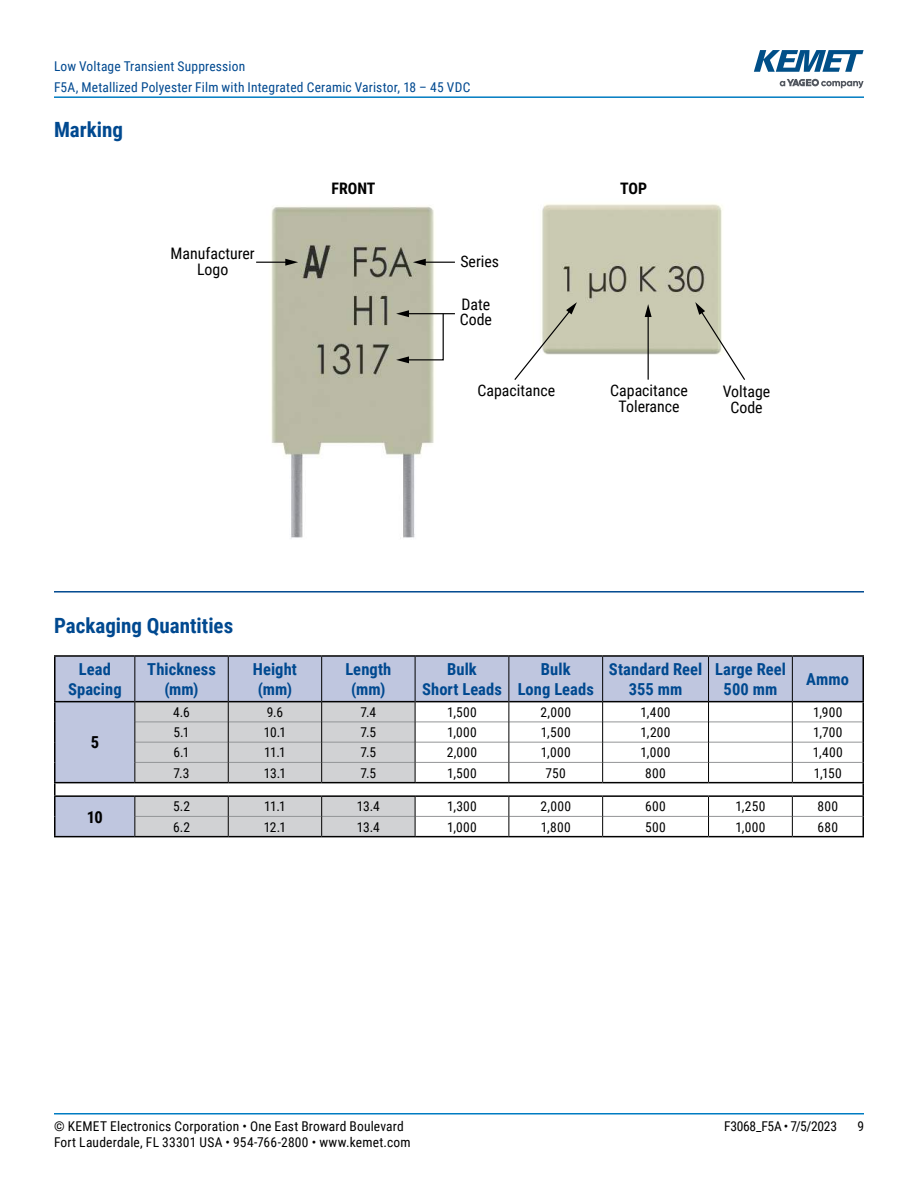
<style>
.page{position:relative;width:918px;height:1188px;background:#fff}
.page>*{position:absolute;margin:0;border:0;box-sizing:border-box;transform-origin:0 0}
.t1{font:700 21px "Roboto Condensed";color:#004990}
.t2{font:700 16.5px/19.8px "Roboto Condensed";letter-spacing:.005em;color:#004990;text-align:center}
.t3{font:700 16.5px "Roboto Condensed";color:#000}
.t4{font:15.9px/15.9px "Roboto Condensed";color:#000;text-align:center}
.t5{font:700 15.9px "Roboto Condensed";color:#000}
.t6{font:13.5px/16.2px "Roboto Condensed";letter-spacing:.015em;color:#000}
.t7{font:13.5px/21px "Roboto Condensed";letter-spacing:.01em;color:#004990}
.t8{font:13.5px "Roboto Condensed";letter-spacing:-.02em;color:#000}
</style>
<div class="page">
<hr style="left:54px;top:1113px;width:810px;height:2px;background:#007cc2">
<hr style="left:54px;top:96px;width:810px;height:2px;background:#007cc2">
<svg style="left:780px;top:79px;width:84px;height:9px"></svg>
<svg style="left:754px;top:50px;width:110px;height:22px"></svg>
<hr style="left:54px;top:591px;width:810px;height:2px;background:#004990">
<img style="left:256px;top:206px;width:199px;height:333px">
<img style="left:542px;top:204px;width:181px;height:176px">
<svg style="left:514px;top:302px;width:63px;height:78px"></svg>
<svg style="left:695px;top:302px;width:50px;height:78px"></svg>
<hr style="left:648px;top:315px;width:1px;height:65px;background:#000">
<svg style="left:645px;top:304px;width:7px;height:13px"></svg>
<hr style="left:423px;top:262px;width:32px;height:1px;background:#000">
<svg style="left:413px;top:259px;width:13px;height:7px"></svg>
<hr style="left:256px;top:262px;width:32px;height:1px;background:#000">
<svg style="left:285px;top:259px;width:13px;height:7px"></svg>
<hr style="left:407px;top:313px;width:48px;height:1px;background:#000">
<svg style="left:396px;top:310px;width:48px;height:53px"></svg>
<hr style="left:54px;top:655px;width:81px;height:2px;background:#000">
<hr style="left:135px;top:655px;width:93px;height:2px;background:#000">
<hr style="left:228px;top:655px;width:94px;height:2px;background:#000">
<hr style="left:322px;top:655px;width:93px;height:2px;background:#000">
<hr style="left:415px;top:655px;width:94px;height:2px;background:#000">
<hr style="left:509px;top:655px;width:94px;height:2px;background:#000">
<hr style="left:603px;top:655px;width:106px;height:2px;background:#000">
<hr style="left:709px;top:655px;width:83px;height:2px;background:#000">
<hr style="left:792px;top:655px;width:72px;height:2px;background:#000">
<svg style="left:54px;top:656px;width:810px;height:181px"></svg>
<hr style="left:54px;top:795px;width:81px;height:2px;background:#000">
<hr style="left:135px;top:795px;width:93px;height:2px;background:#000">
<hr style="left:228px;top:795px;width:94px;height:2px;background:#000">
<hr style="left:322px;top:795px;width:93px;height:2px;background:#000">
<hr style="left:415px;top:795px;width:94px;height:2px;background:#000">
<hr style="left:509px;top:795px;width:94px;height:2px;background:#000">
<hr style="left:603px;top:795px;width:106px;height:2px;background:#000">
<hr style="left:709px;top:795px;width:83px;height:2px;background:#000">
<hr style="left:792px;top:795px;width:72px;height:2px;background:#000">
<p class="t7" style="left:54px;top:57px;width:418px">Low Voltage Transient Suppression<br>F5A, Metallized Polyester Film with Integrated Ceramic Varistor, 18 – 45 VDC</p>
<h1 class="t1" style="left:54px;top:121px;width:71px">Marking</h1>
<p class="t4" style="left:171px;top:247px;width:86px">Manufacturer<br>Logo</p>
<p class="t5" style="left:332px;top:179px;width:46px">FRONT</p>
<p class="t5" style="left:620px;top:179px;width:28px">TOP</p>
<p class="t4" style="left:460px;top:255px;width:40px">Series</p>
<p class="t4" style="left:460px;top:297px;width:34px;text-align:left">Date<br>Code</p>
<p class="t4" style="left:477px;top:384px;width:79px">Capacitance</p>
<p class="t4" style="left:610px;top:384px;width:79px">Capacitance<br>Tolerance</p>
<p class="t4" style="left:723px;top:385px;width:49px">Voltage<br>Code</p>
<h1 class="t1" style="left:54px;top:616px;width:181px">Packaging Quantities</h1>
<p class="t2" style="left:68px;top:661px;width:55px">Lead<br>Spacing</p>
<p class="t2" style="left:147px;top:661px;width:70px">Thickness (mm)</p>
<p class="t2" style="left:253px;top:661px;width:46px">Height (mm)</p>
<p class="t2" style="left:345px;top:661px;width:48px">Length (mm)</p>
<p class="t2" style="left:422px;top:661px;width:81px">Bulk<br>Short Leads</p>
<p class="t2" style="left:518px;top:661px;width:78px">Bulk<br>Long Leads</p>
<p class="t2" style="left:609px;top:661px;width:95px">Standard Reel<br>355 mm</p>
<p class="t2" style="left:715px;top:661px;width:72px">Large Reel<br>500 mm</p>
<p class="t2" style="left:806px;top:670px;width:44px">Ammo</p>
<p class="t3" style="left:91px;top:735px;width:10px">5</p>
<p class="t6" style="left:173px;top:705px;width:18px">4.6</p>
<p class="t6" style="left:267px;top:705px;width:18px">9.6</p>
<p class="t6" style="left:360px;top:705px;width:17px">7.4</p>
<p class="t6" style="left:447px;top:705px;width:31px">1,500</p>
<p class="t6" style="left:540px;top:705px;width:32px">2,000</p>
<p class="t6" style="left:641px;top:705px;width:32px">1,400</p>
<p class="t6" style="left:813px;top:705px;width:31px">1,900</p>
<p class="t6" style="left:174px;top:725px;width:18px">5.1</p>
<p class="t6" style="left:264px;top:725px;width:24px">10.1</p>
<p class="t6" style="left:361px;top:725px;width:17px">7.5</p>
<p class="t6" style="left:447px;top:725px;width:31px">1,000</p>
<p class="t6" style="left:541px;top:725px;width:31px">1,500</p>
<p class="t6" style="left:641px;top:725px;width:31px">1,200</p>
<p class="t6" style="left:813px;top:725px;width:31px">1,700</p>
<p class="t6" style="left:174px;top:745px;width:18px">6.1</p>
<p class="t6" style="left:264px;top:745px;width:23px">11.1</p>
<p class="t6" style="left:361px;top:745px;width:17px">7.5</p>
<p class="t6" style="left:447px;top:745px;width:32px">2,000</p>
<p class="t6" style="left:541px;top:745px;width:31px">1,000</p>
<p class="t6" style="left:641px;top:745px;width:31px">1,000</p>
<p class="t6" style="left:813px;top:745px;width:32px">1,400</p>
<p class="t6" style="left:174px;top:766px;width:17px">7.3</p>
<p class="t6" style="left:264px;top:766px;width:24px">13.1</p>
<p class="t6" style="left:361px;top:766px;width:17px">7.5</p>
<p class="t6" style="left:447px;top:766px;width:31px">1,500</p>
<p class="t6" style="left:546px;top:766px;width:22px">750</p>
<p class="t6" style="left:645px;top:766px;width:22px">800</p>
<p class="t6" style="left:814px;top:766px;width:30px">1,150</p>
<p class="t3" style="left:87px;top:810px;width:18px">10</p>
<p class="t6" style="left:173px;top:799px;width:19px">5.2</p>
<p class="t6" style="left:264px;top:799px;width:23px">11.1</p>
<p class="t6" style="left:357px;top:799px;width:25px">13.4</p>
<p class="t6" style="left:447px;top:799px;width:31px">1,300</p>
<p class="t6" style="left:540px;top:799px;width:32px">2,000</p>
<p class="t6" style="left:645px;top:799px;width:22px">600</p>
<p class="t6" style="left:736px;top:799px;width:31px">1,250</p>
<p class="t6" style="left:818px;top:799px;width:22px">800</p>
<p class="t6" style="left:173px;top:820px;width:19px">6.2</p>
<p class="t6" style="left:264px;top:820px;width:24px">12.1</p>
<p class="t6" style="left:357px;top:820px;width:25px">13.4</p>
<p class="t6" style="left:447px;top:820px;width:31px">1,000</p>
<p class="t6" style="left:541px;top:820px;width:31px">1,800</p>
<p class="t6" style="left:645px;top:820px;width:22px">500</p>
<p class="t6" style="left:736px;top:820px;width:31px">1,000</p>
<p class="t6" style="left:818px;top:820px;width:22px">680</p>
<p class="t6" style="left:54px;top:1119px;width:358px">© KEMET Electronics Corporation • One East Broward Boulevard<br>Fort Lauderdale, FL 33301 USA • 954-766-2800 • www.kemet.com</p>
<p class="t8" style="left:724px;top:1120px;width:114px">F3068_F5A • 7/5/2023</p>
<p class="t6" style="left:857px;top:1119px;width:8px">9</p>
</div>
